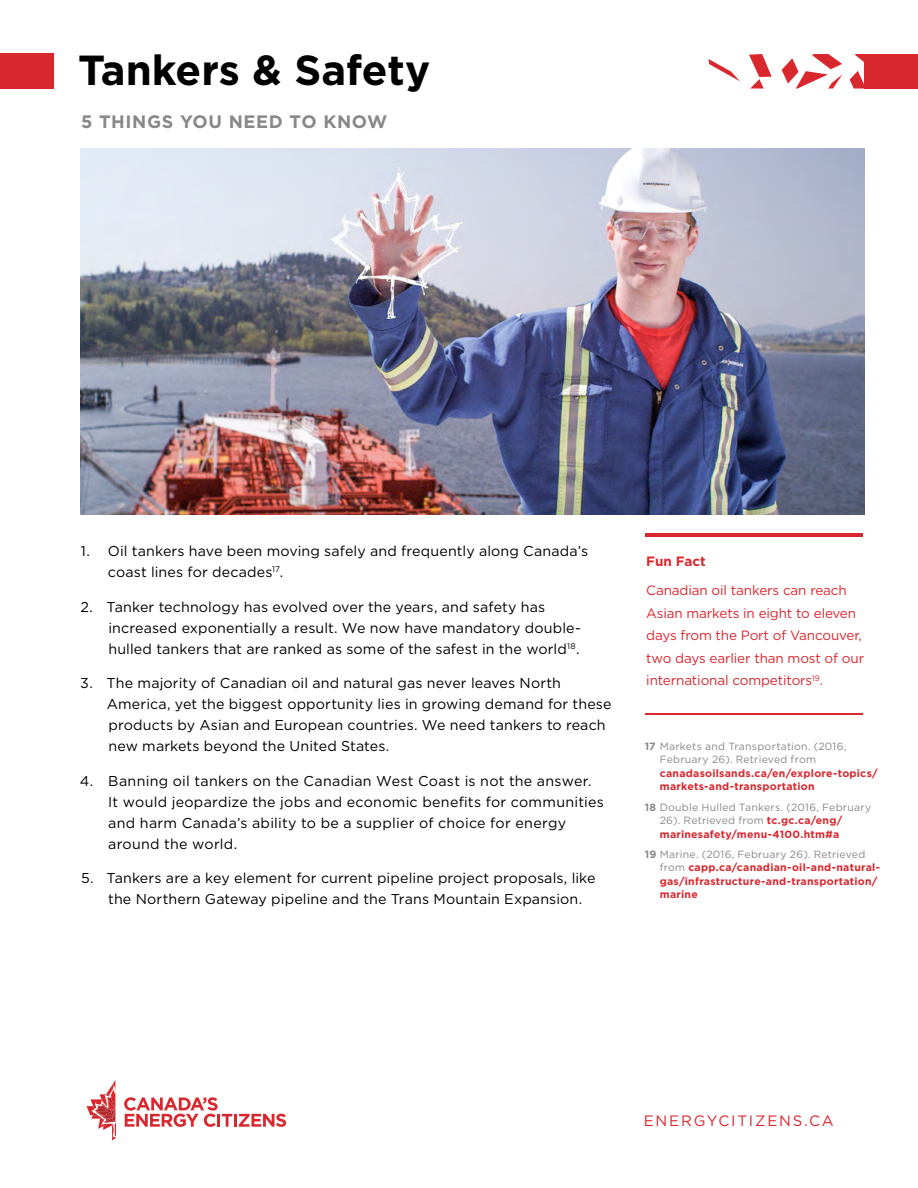
<style>
.page{position:relative;width:918px;height:1188px;background:#fff}
.page>*{position:absolute;margin:0;border:0;box-sizing:border-box;transform-origin:0 0}
.t1{font:700 42px "Gotham";color:#000}
.t2{font:700 18px "Gotham";letter-spacing:.035em;color:#888}
.t3{font:15px "Gotham";letter-spacing:.12em;color:#d9272e}
.t4{font:14.25px/21px "Gotham";letter-spacing:.01em;color:#000}
.t5{font:13.5px/22.5px "Gotham";letter-spacing:-.01em;color:#d9272e}
.t6{font:700 13.5px "Gotham";color:#d9272e}
.t7{font:700 10.5px/13.5px "Gotham";letter-spacing:.025em;color:#d9272e}
.t8{font:10.5px/13.5px "Gotham";letter-spacing:.02em;color:#888}
.s1{font-weight:700}
.s2{font-weight:700;color:#d9272e}
.s3{color:#888}
.s4{font-weight:400;color:#888}
</style>
<div class="page">
<svg style="left:850px;top:71px;width:14px;height:18px"></svg>
<svg style="left:749px;top:54px;width:23px;height:35px"></svg>
<svg style="left:855px;top:54px;width:9px;height:8px"></svg>
<svg style="left:708px;top:59px;width:32px;height:22px"></svg>
<svg style="left:782px;top:54px;width:60px;height:35px"></svg>
<div style="left:1px;top:53px;width:53px;height:36px;background:#d9272e"></div>
<div style="left:864px;top:54px;width:54px;height:34px;background:#d9272e"></div>
<svg style="left:87px;top:1080px;width:29px;height:61px"></svg>
<svg style="left:124px;top:1097px;width:162px;height:30px"></svg>
<hr style="left:646px;top:533px;width:217px;height:4px;background:#d9272e">
<hr style="left:646px;top:713px;width:217px;height:2px;background:#d9272e">
<img style="left:81px;top:148px;width:783px;height:366px">
<h1 class="t1" style="left:78px;top:42px;width:354px">Tankers &amp; Safety</h1>
<p class="t2" style="left:81px;top:110px;width:308px">5 THINGS YOU NEED TO KNOW</p>
<p class="t4" style="left:108px;top:540px;width:482px;text-indent:-27px">1. Oil tankers have been moving safely and frequently along Canada’s coast lines for decades<sup>17</sup>.</p>
<p class="t4" style="left:108px;top:596px;width:474px;text-indent:-28px">2. Tanker technology has evolved over the years, and safety has increased exponentially a result. We now have mandatory double&shy;hulled tankers that are ranked as some of the safest in the world<sup>18</sup>.</p>
<p class="t4" style="left:107px;top:672px;width:506px;text-indent:-26px">3. The majority of Canadian oil and natural gas never leaves North America, yet the biggest opportunity lies in growing demand for these products by Asian and European countries. We need tankers to reach new markets beyond the United States.</p>
<p class="t4" style="left:108px;top:770px;width:497px;text-indent:-28px">4. Banning oil tankers on the Canadian West Coast is not the answer.<br>It would jeopardize the jobs and economic benefits for communities and harm Canada’s ability to be a supplier of choice for energy around the world.</p>
<p class="t4" style="left:108px;top:867px;width:489px;text-indent:-27px">5. Tankers are a key element for current pipeline project proposals, like the Northern Gateway pipeline and the Trans Mountain Expansion.</p>
<p class="t6" style="left:646px;top:552px;width:61px">Fun Fact</p>
<p class="t5" style="left:646px;top:579px;width:219px">Canadian oil tankers can reach<br>Asian markets in eight to eleven days from the Port of Vancouver, two days earlier than most of our international competitors<sup>19</sup>.</p>
<p class="t8" style="left:660px;top:739px;width:188px;text-indent:-15px"><span class="s1">17</span> Markets and Transportation. (2016,<br>February 26). Retrieved from</p>
<p class="t7" style="left:660px;top:766px;width:219px">canadasoilsands.ca/en/explore-topics/ markets-and-transportation</p>
<p class="t8" style="left:660px;top:800px;width:213px;text-indent:-15px"><span class="s1">18</span> Double Hulled Tankers. (2016, February<br>26). Retrieved from <span class="s2">tc.gc.ca/eng/ marinesafety/menu-4100.htm#a</span></p>
<p class="t7" style="left:660px;top:847px;width:222px;text-indent:-15px"><span class="s3">19</span> <span class="s4">Marine. (2016, February 26). Retrieved from</span> capp.ca/canadian-oil-and-natural&shy;gas/infrastructure-and-transportation/ marine</p>
<p class="t3" style="left:644px;top:1111px;width:192px">ENERGYCITIZENS.CA</p>
</div>
